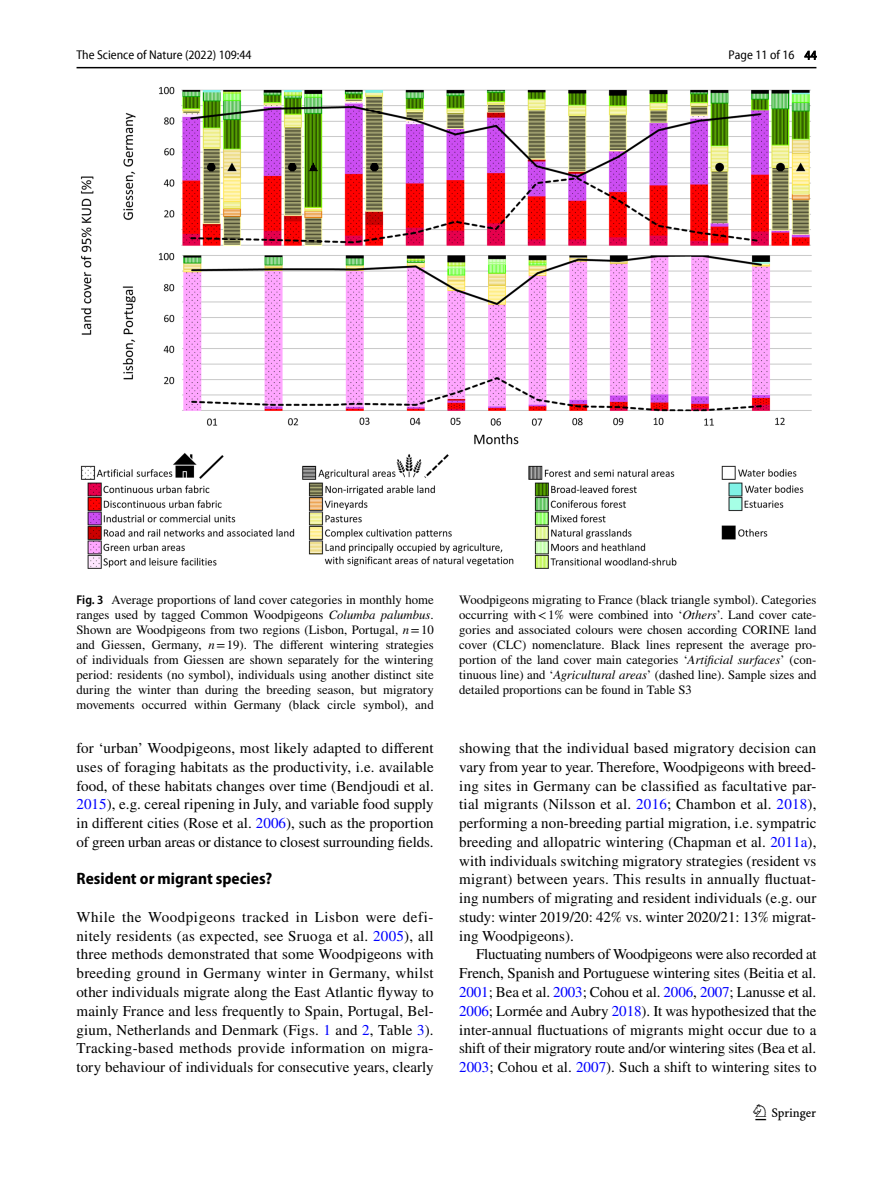
<style>
.page{position:relative;width:893px;height:1187px;background:#fff}
.page>*{position:absolute;margin:0;border:0;box-sizing:border-box;transform-origin:0 0}
.t1{font:22.5px "Springnew Regular 3";color:#000}
.t2{font:700 semi-condensed 16.5px "Myriad Pro";color:#000}
.t3{font:15px/18.8px "STIX";letter-spacing:-.005em;color:#000;text-align:justify}
.t4{font:12.75px/15px "STIX";color:#000;text-align:justify}
.t5{font:semi-condensed 12.75px "Myriad Pro Unic";color:#000}
.s1{font-family:"Myriad Pro";font-weight:600;font-stretch:semi-condensed}
.s2{font-style:italic}
.s3{color:#00f}
</style>
<div class="page">
<hr style="left:77px;top:67px;width:739px;height:1px;background:#000">
<img style="left:81px;top:87px;width:731px;height:482px">
<p class="t5" style="left:76px;top:50px;width:177px">The Science of Nature (2022) 109:44</p>
<p class="t5" style="left:729px;top:50px;width:90px">Page 11 of 16 44</p>
<p class="t4" style="left:77px;top:593px;width:359px"><span class="s1">Fig. 3</span> Average proportions of land cover categories in monthly home ranges used by tagged Common Woodpigeons <span class="s2">Columba palumbus</span>.<br>Shown are Woodpigeons from two regions (Lisbon, Portugal, <span class="s2">n</span>=10 and Giessen, Germany, <span class="s2">n</span>=19). The different wintering strategies of individuals from Giessen are shown separately for the wintering period: residents (no symbol), individuals using another distinct site during the winter than during the breeding season, but migratory movements occurred within Germany (black circle symbol), and</p>
<p class="t4" style="left:459px;top:593px;width:359px">Woodpigeons migrating to France (black triangle symbol). Categories occurring with&lt;1% were combined into ‘<span class="s2">Others</span>’. Land cover cate&shy;gories and associated colours were chosen according CORINE land cover (CLC) nomenclature. Black lines represent the average pro&shy;portion of the land cover main categories ‘<span class="s2">Artificial surfaces</span>’ (con&shy;tinuous line) and ‘<span class="s2">Agricultural areas</span>’ (dashed line). Sample sizes and detailed proportions can be found in Table S3</p>
<p class="t3" style="left:77px;top:739px;width:359px">for ‘urban’ Woodpigeons, most likely adapted to different uses of foraging habitats as the productivity, i.e. available food, of these habitats changes over time (Bendjoudi et al.<br><span class="s3">2015</span>), e.g. cereal ripening in July, and variable food supply in different cities (Rose et al. <span class="s3">2006</span>), such as the proportion of green urban areas or distance to closest surrounding fields.</p>
<p class="t2" style="left:77px;top:869px;width:197px">Resident or migrant species?</p>
<p class="t3" style="left:77px;top:908px;width:359px">While the Woodpigeons tracked in Lisbon were defi&shy;nitely residents (as expected, see Sruoga et al. <span class="s3">2005</span>), all three methods demonstrated that some Woodpigeons with breeding ground in Germany winter in Germany, whilst other individuals migrate along the East Atlantic flyway to mainly France and less frequently to Spain, Portugal, Bel&shy;gium, Netherlands and Denmark (Figs. <span class="s3">1</span> and <span class="s3">2</span>, Table <span class="s3">3</span>).<br>Tracking-based methods provide information on migra&shy;tory behaviour of individuals for consecutive years, clearly</p>
<p class="t3" style="left:459px;top:739px;width:359px">showing that the individual based migratory decision can vary from year to year. Therefore, Woodpigeons with breed&shy;ing sites in Germany can be classified as facultative par&shy;tial migrants (Nilsson et al. <span class="s3">2016</span>; Chambon et al. <span class="s3">2018</span>), performing a non-breeding partial migration, i.e. sympatric breeding and allopatric wintering (Chapman et al. <span class="s3">2011a</span>), with individuals switching migratory strategies (resident vs migrant) between years. This results in annually fluctuat&shy;ing numbers of migrating and resident individuals (e.g. our study: winter 2019/20: 42% vs. winter 2020/21: 13% migrat&shy;ing Woodpigeons).</p>
<p class="t3" style="left:459px;top:946px;width:359px;text-indent:17px">Fluctuating numbers of Woodpigeons were also recorded at French, Spanish and Portuguese wintering sites (Beitia et al.<br><span class="s3">2001</span>; Bea et al. <span class="s3">2003</span>; Cohou et al. <span class="s3">2006</span>, <span class="s3">2007</span>; Lanusse et al.<br><span class="s3">2006</span>; Lormée and Aubry <span class="s3">2018</span>). It was hypothesized that the inter-annual fluctuations of migrants might occur due to a shift of their migratory route and/or wintering sites (Bea et al.<br><span class="s3">2003</span>; Cohou et al. <span class="s3">2007</span>). Such a shift to wintering sites to</p>
<h1 class="t1" style="left:755px;top:1104px;width:62px">1 3</h1>
</div>
